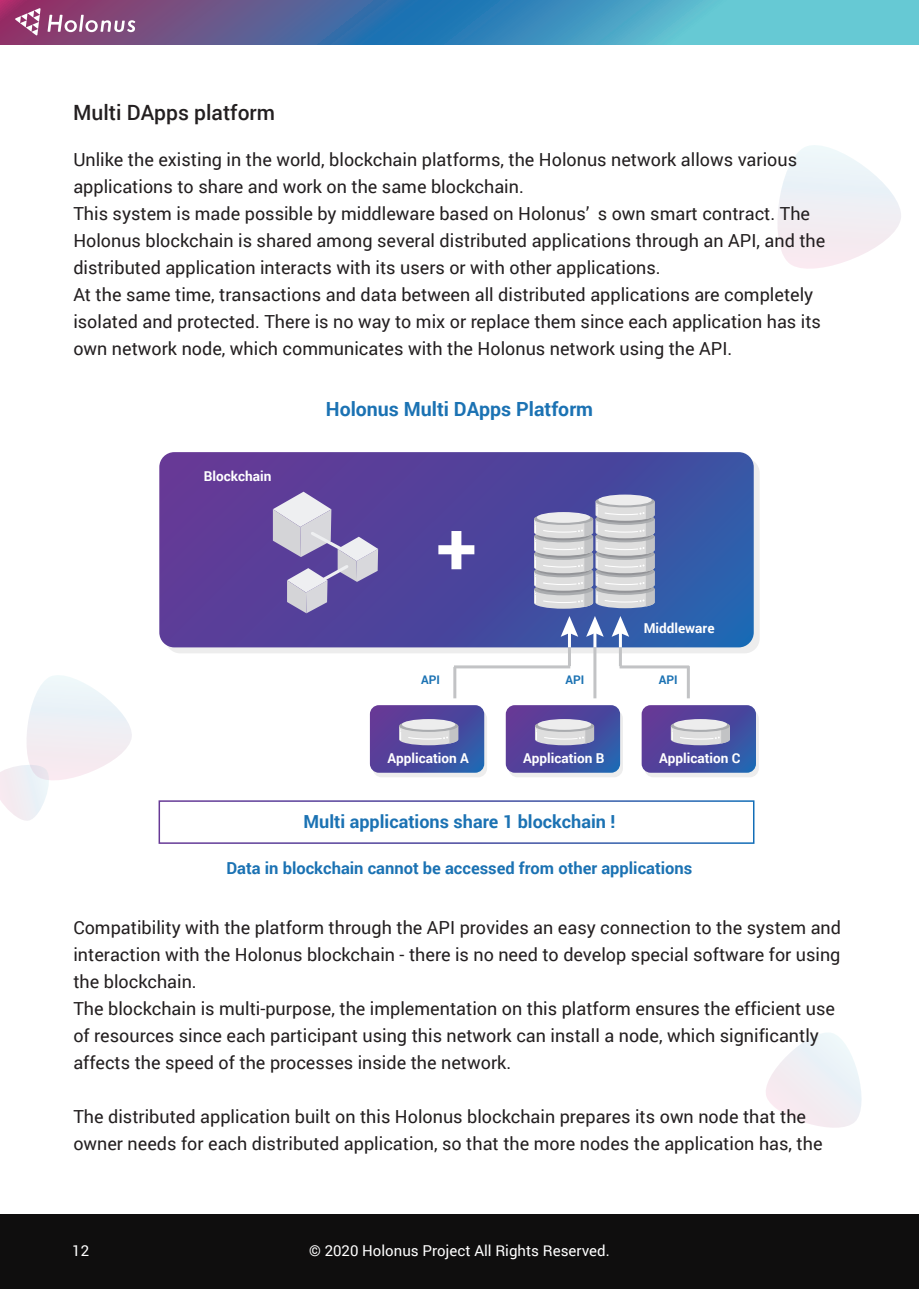
<style>
.page{position:relative;width:919px;height:1289px;background:#fff}
.page>*{position:absolute;margin:0;border:0;box-sizing:border-box;transform-origin:0 0}
.t1{font:700 73.8px "Roboto";color:#fff}
.t2{font:500 21px "Roboto";color:#231f20}
.t3{font:700 19.5px "Roboto";color:#1b72b3}
.t4{font:18px/27px "Roboto";color:#231f20}
.t5{font:700 18px "Roboto";color:#1b72b3}
.t6{font:700 16.5px "Roboto";color:#1b72b3}
.t7{font:15px "Roboto";color:#fff}
.t8{font:700 13.65px "Roboto";color:#fff}
.t9{font:700 11.85px "Roboto";color:#1b72b3}
</style>
<div class="page">
<svg style="left:0;top:0;width:918px;height:45px;background:#5688b0"></svg>
<div style="left:0;top:1214px;width:918px;height:74px;background:#0f0e0e"></div>
<svg style="left:15px;top:8px;width:26px;height:28px"></svg>
<svg style="left:48px;top:15px;width:87px;height:17px"></svg>
<svg style="left:766px;top:1033px;width:95px;height:94px"></svg>
<svg style="left:778px;top:145px;width:123px;height:124px"></svg>
<svg style="left:0;top:675px;width:132px;height:145px"></svg>
<svg style="left:165px;top:458px;width:594px;height:195px;background:#dee0e7"></svg>
<svg style="left:159px;top:452px;width:594px;height:195px;background:#4c489e"></svg>
<div style="left:598px;top:494px;width:53px;height:11px;background:#ededed;border-radius:50%"></div>
<svg style="left:534px;top:501px;width:120px;height:107px;background:#c3c4cd"></svg>
<svg style="left:273px;top:491px;width:105px;height:122px;background:#9185b9"></svg>
<div style="left:508px;top:709px;width:115px;height:68px;background:linear-gradient(to bottom,#d1d5e1,#e3e7ea);border-radius:9px"></div>
<svg style="left:505px;top:705px;width:115px;height:67px;background:#6865aa"></svg>
<div style="left:373px;top:709px;width:114px;height:68px;background:linear-gradient(to right,#ededed,#ededed);border-radius:9px"></div>
<svg style="left:370px;top:705px;width:114px;height:67px;background:#6764aa"></svg>
<div style="left:644px;top:709px;width:114px;height:68px;background:linear-gradient(to right,#ededed,#ededed);border-radius:9px"></div>
<svg style="left:641px;top:705px;width:115px;height:67px;background:#6765aa"></svg>
<hr style="left:593px;top:630px;width:3px;height:17px;background:#fff">
<svg style="left:586px;top:616px;width:17px;height:20px"></svg>
<hr style="left:568px;top:630px;width:3px;height:17px;background:#fff">
<svg style="left:560px;top:616px;width:18px;height:20px"></svg>
<hr style="left:568px;top:647px;width:3px;height:19px;background:#c2c3c5">
<hr style="left:454px;top:665px;width:116px;height:3px;background:#c2c3c5">
<hr style="left:453px;top:667px;width:3px;height:31px;background:#c2c3c5">
<hr style="left:593px;top:647px;width:3px;height:51px;background:#c2c3c5">
<hr style="left:619px;top:630px;width:3px;height:17px;background:#fff">
<svg style="left:611px;top:616px;width:18px;height:20px"></svg>
<hr style="left:619px;top:647px;width:3px;height:19px;background:#c2c3c5">
<hr style="left:619px;top:665px;width:70px;height:3px;background:#c2c3c5">
<hr style="left:686px;top:666px;width:3px;height:32px;background:#c2c3c5">
<div style="left:158px;top:800px;width:596px;height:43px;border:2px solid #fff"></div>
<p class="t2" style="left:73px;top:98px;width:203px">Multi DApps platform</p>
<p class="t4" style="left:73px;top:145px;width:753px">Unlike the existing in the world, blockchain platforms, the Holonus network allows various applications to share and work on the same blockchain.<br>This system is made possible by middleware based on Holonus’ s own smart contract. The Holonus blockchain is shared among several distributed applications through an API, and the distributed application interacts with its users or with other applications.<br>At the same time, transactions and data between all distributed applications are completely isolated and protected. There is no way to mix or replace them since each application has its own network node, which communicates with the Holonus network using the API.</p>
<p class="t8" style="left:204px;top:466px;width:69px">Blockchain</p>
<p class="t3" style="left:326px;top:395px;width:269px">Holonus Multi DApps Platform</p>
<h1 class="t1" style="left:436px;top:496px;width:42px">+</h1>
<p class="t8" style="left:643px;top:619px;width:72px">Middleware</p>
<p class="t9" style="left:421px;top:671px;width:20px">API</p>
<p class="t9" style="left:565px;top:671px;width:20px">API</p>
<p class="t9" style="left:658px;top:671px;width:20px">API</p>
<p class="t8" style="left:387px;top:748px;width:83px">Application A</p>
<p class="t8" style="left:523px;top:748px;width:83px">Application B</p>
<p class="t8" style="left:659px;top:748px;width:83px">Application C</p>
<p class="t5" style="left:303px;top:809px;width:313px">Multi applications share 1 blockchain !</p>
<p class="t6" style="left:226px;top:856px;width:467px">Data in blockchain cannot be accessed from other applications</p>
<p class="t4" style="left:73px;top:913px;width:769px">Compatibility with the platform through the API provides an easy connection to the system and interaction with the Holonus blockchain - there is no need to develop special software for using the blockchain.<br>The blockchain is multi-purpose, the implementation on this platform ensures the efficient use of resources since each participant using this network can install a node, which significantly affects the speed of the processes inside the network.</p>
<p class="t4" style="left:73px;top:1102px;width:750px">The distributed application built on this Holonus blockchain prepares its own node that the owner needs for each distributed application, so that the more nodes the application has, the</p>
<p class="t7" style="left:72px;top:1240px;width:18px">12</p>
<p class="t7" style="left:309px;top:1240px;width:302px">© 2020 Holonus Project All Rights Reserved.</p>
</div>
